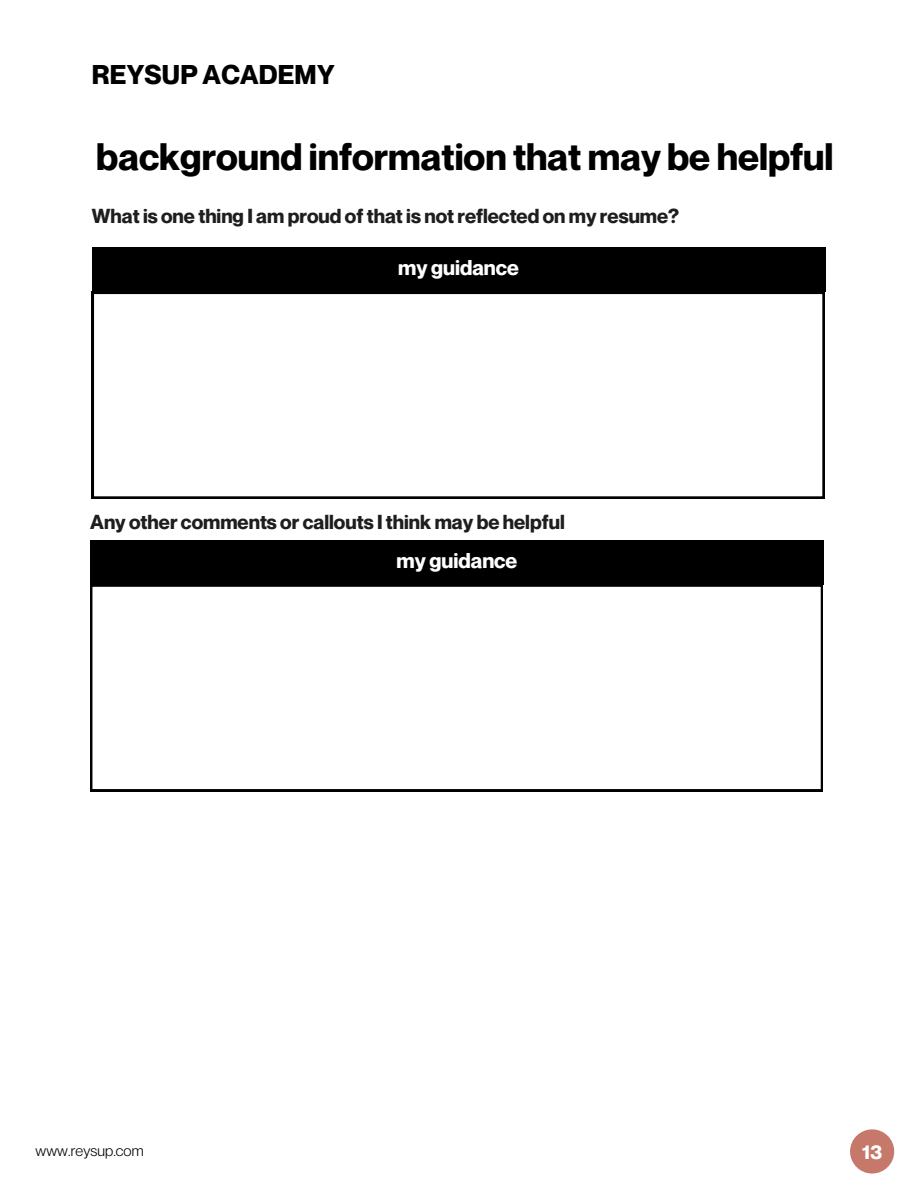
<style>
.page{position:relative;width:918px;height:1188px;background:#fff}
.page>*{position:absolute;margin:0;border:0;box-sizing:border-box;transform-origin:0 0}
.t1{font:700 37.5px "Neue Montreal";color:#000}
.t2{font:700 26.55px "Neue Montreal";letter-spacing:.01em;color:#000}
.t3{font:700 21px "Neue Montreal";color:#fff}
.t4{font:700 19.8px "Neue Montreal";color:#1e1e1e}
.t5{font:700 19.5px "Neue Montreal";color:#fff}
.t6{font:15px "Neue Montreal";letter-spacing:.01em;color:#000}
</style>
<div class="page">
<div style="left:850px;top:1129px;width:44px;height:45px;background:#c6796a;border-radius:50%"></div>
<div style="left:92px;top:247px;width:733px;height:45px;background:#000"></div>
<svg style="left:92px;top:292px;width:732px;height:207px"></svg>
<div style="left:90px;top:540px;width:734px;height:45px;background:#000"></div>
<svg style="left:90px;top:585px;width:733px;height:206px"></svg>
<h3 class="t2" style="left:92px;top:58px;width:244px">REYSUP ACADEMY</h3>
<h3 class="t1" style="left:96px;top:134px;width:739px">background information that may be helpful</h3>
<h3 class="t4" style="left:92px;top:204px;width:589px">What is one thing I am proud of that is not reflected on my resume?</h3>
<h3 class="t3" style="left:398px;top:255px;width:122px">my guidance</h3>
<p class="t4" style="left:90px;top:510px;width:476px">Any other comments or callouts I think may be helpful</p>
<h3 class="t3" style="left:397px;top:547px;width:122px">my guidance</h3>
<h2 class="t6" style="left:35px;top:1141px;width:110px">www.reysup.com</h2>
<h1 class="t5" style="left:862px;top:1140px;width:21px">13</h1>
</div>
